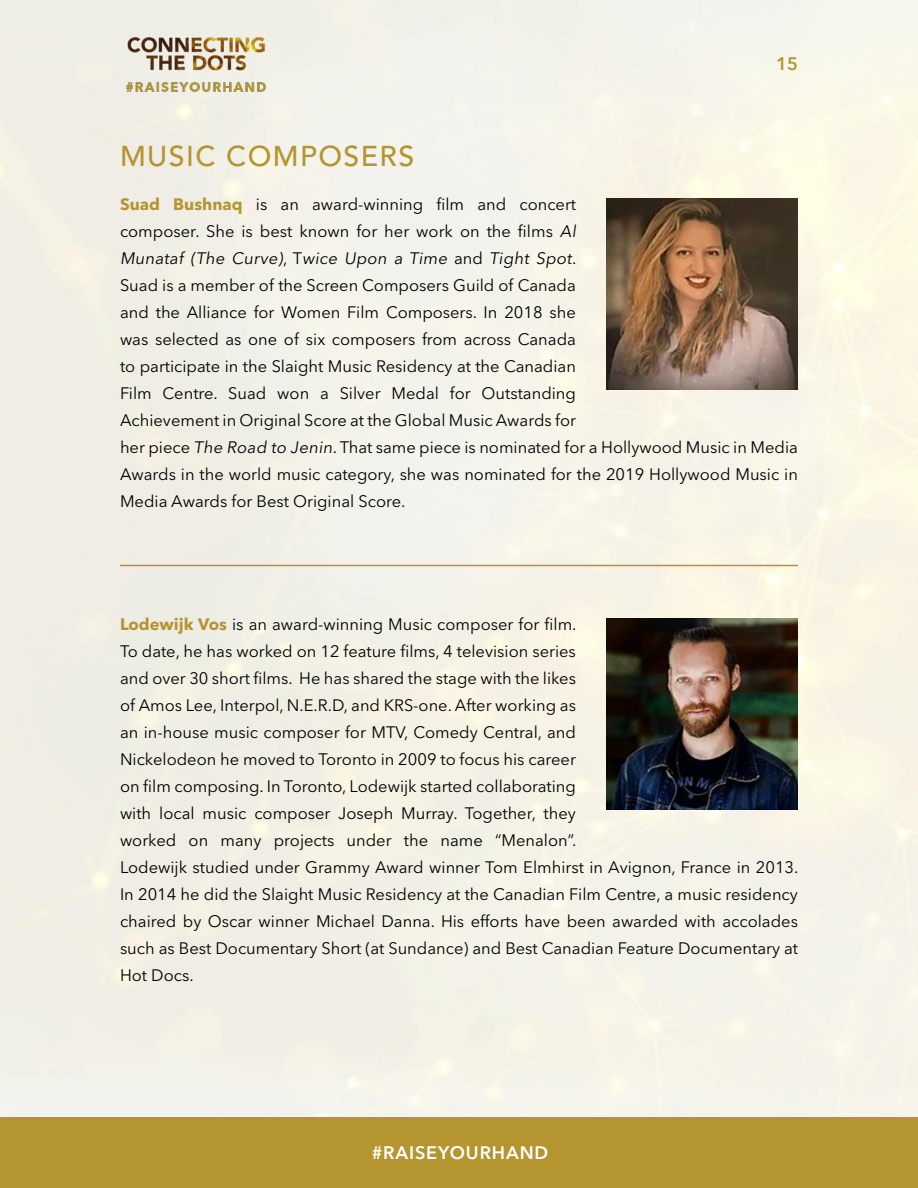
<style>
.page{position:relative;width:918px;height:1188px;background:#fff}
.page>*{position:absolute;margin:0;border:0;box-sizing:border-box;transform-origin:0 0}
.t1{font:500 28.5px "Avenir";letter-spacing:.05em;color:#b5952f}
.t2{font:600 18px "Avenir Next LT Pro";letter-spacing:.05em;color:#fff}
.t3{font:600 18px "Avenir Next LT Pro";color:#b5952f}
.t4{font:16.5px/27px "Avenir Next LT Pro";color:#000}
.s1{font-weight:700;color:#b5952f}
</style>
<div class="page">
<div style="left:0;top:0;width:918px;height:1118px;background:#f3f2e6"></div>
<img style="left:120px;top:33px;width:152px;height:61px">
<div style="left:0;top:1118px;width:918px;height:70px;background:#b5952f"></div>
<img style="left:606px;top:198px;width:192px;height:192px">
<img style="left:606px;top:618px;width:192px;height:192px">
<hr style="left:120px;top:565px;width:678px;height:1px;background:#b5952f">
<p class="t1" style="left:120px;top:135px;width:296px">MUSIC COMPOSERS</p>
<p class="t3" style="left:776px;top:53px;width:23px">15</p>
<p class="t4" style="left:120px;top:191px;width:679px"><span class="s1">Suad Bushnaq</span> is an award-winning film and concert<br>composer. She is best known for her work on the films Al<br>Munataf (The Curve), Twice Upon a Time and Tight Spot.<br>Suad is a member of the Screen Composers Guild of Canada<br>and the Alliance for Women Film Composers. In 2018 she<br>was selected as one of six composers from across Canada<br>to participate in the Slaight Music Residency at the Canadian<br>Film Centre. Suad won a Silver Medal for Outstanding<br>Achievement in Original Score at the Global Music Awards for<br>her piece The Road to Jenin. That same piece is nominated for a Hollywood Music in Media Awards in the world music category, she was nominated for the 2019 Hollywood Music in Media Awards for Best Original Score.</p>
<p class="t4" style="left:120px;top:611px;width:680px"><span class="s1">Lodewijk Vos</span> is an award-winning Music composer for film.<br>To date, he has worked on 12 feature films, 4 television series<br>and over 30 short films. He has shared the stage with the likes<br>of Amos Lee, Interpol, N.E.R.D, and KRS-one. After working as<br>an in-house music composer for MTV, Comedy Central, and<br>Nickelodeon he moved to Toronto in 2009 to focus his career<br>on film composing. In Toronto, Lodewijk started collaborating<br>with local music composer Joseph Murray. Together, they<br>worked on many projects under the name “Menalon”.<br>Lodewijk studied under Grammy Award winner Tom Elmhirst in Avignon, France in 2013.<br>In 2014 he did the Slaight Music Residency at the Canadian Film Centre, a music residency chaired by Oscar winner Michael Danna. His efforts have been awarded with accolades such as Best Documentary Short (at Sundance) and Best Canadian Feature Documentary at Hot Docs.</p>
<p class="t2" style="left:372px;top:1142px;width:178px">#RAISEYOURHAND</p>
</div>
